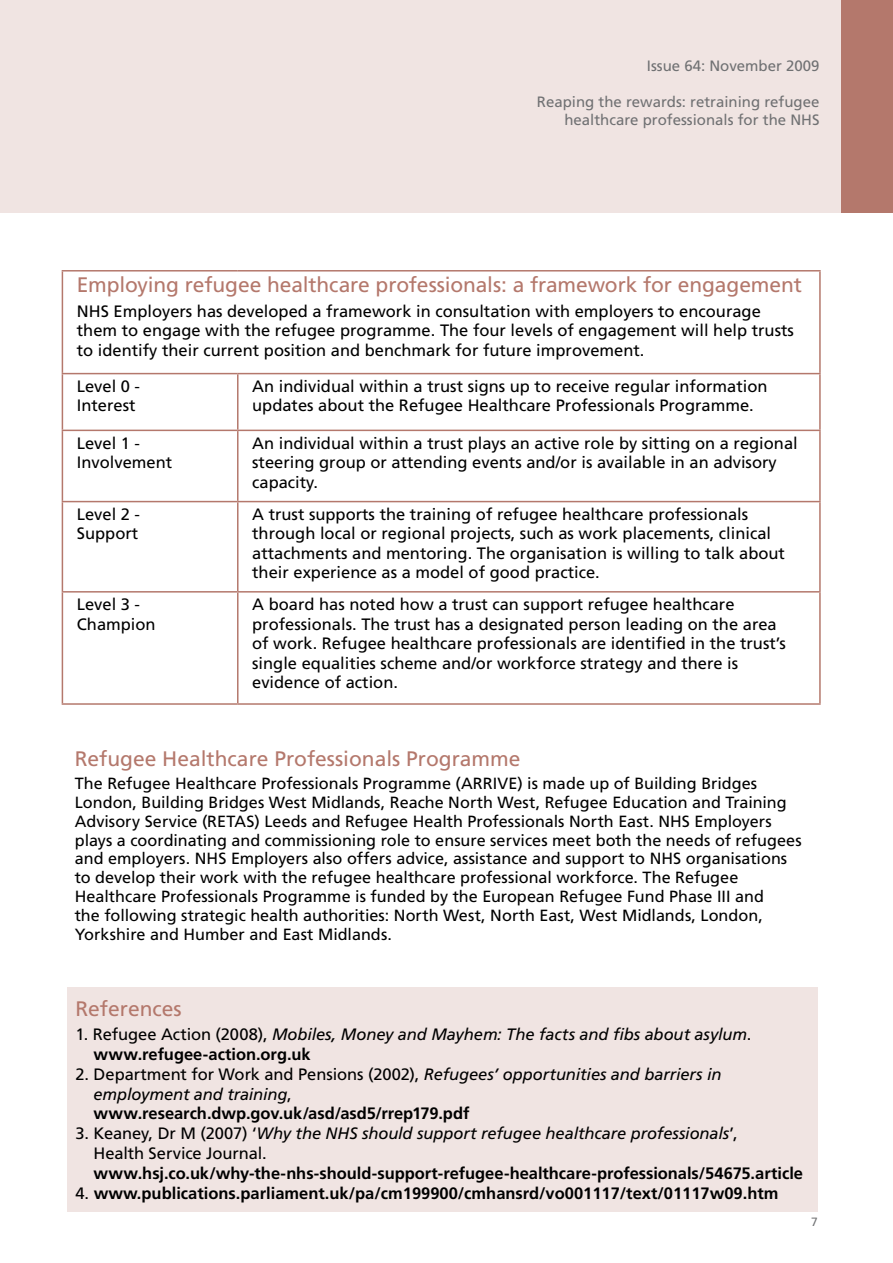
<style>
.page{position:relative;width:893px;height:1263px;background:#fff}
.page>*{position:absolute;margin:0;border:0;box-sizing:border-box;transform-origin:0 0}
.t1{font:21px "Frutiger LT";color:#b4786c}
.t2{font:16.5px/19.5px "Frutiger LT";color:#000}
.t3{font:italic 16.5px/19.8px "Frutiger LT";letter-spacing:-.005em;color:#000}
.t4{font:700 16.5px "Frutiger LT";color:#000}
.t5{font:16.2px/18.9px "Frutiger LT";color:#000}
.t6{font:15px/18px "Frutiger LT";color:#707173;text-align:right}
.t7{font:12px "Frutiger LT";color:#707173}
.s1{font-style:normal}
.s2{font-weight:700;font-style:normal}
.s3{font-weight:400}
</style>
<div class="page">
<div style="left:0;top:0;width:893px;height:213px;background:#f0e4e2"></div>
<div style="left:842px;top:0;width:51px;height:213px;background:#b4786c"></div>
<hr style="left:62px;top:270px;width:176px;height:2px;background:#b4786c">
<hr style="left:62px;top:272px;width:1px;height:101px;background:#b4786c">
<hr style="left:238px;top:270px;width:583px;height:2px;background:#b4786c">
<hr style="left:819px;top:272px;width:2px;height:101px;background:#b4786c">
<hr style="left:62px;top:373px;width:176px;height:1px;background:#b4786c">
<hr style="left:62px;top:374px;width:1px;height:56px;background:#b4786c">
<hr style="left:238px;top:373px;width:583px;height:1px;background:#b4786c">
<hr style="left:237px;top:374px;width:2px;height:56px;background:#b4786c">
<hr style="left:819px;top:374px;width:2px;height:56px;background:#b4786c">
<hr style="left:62px;top:430px;width:176px;height:1px;background:#b4786c">
<hr style="left:62px;top:431px;width:1px;height:70px;background:#b4786c">
<hr style="left:238px;top:430px;width:583px;height:1px;background:#b4786c">
<hr style="left:237px;top:431px;width:2px;height:70px;background:#b4786c">
<hr style="left:819px;top:431px;width:2px;height:70px;background:#b4786c">
<hr style="left:62px;top:501px;width:176px;height:1px;background:#b4786c">
<hr style="left:62px;top:502px;width:1px;height:89px;background:#b4786c">
<hr style="left:238px;top:501px;width:583px;height:1px;background:#b4786c">
<hr style="left:237px;top:502px;width:2px;height:89px;background:#b4786c">
<hr style="left:819px;top:502px;width:2px;height:89px;background:#b4786c">
<hr style="left:62px;top:591px;width:176px;height:2px;background:#b4786c">
<hr style="left:62px;top:593px;width:1px;height:110px;background:#b4786c">
<hr style="left:238px;top:591px;width:583px;height:2px;background:#b4786c">
<hr style="left:237px;top:593px;width:2px;height:110px;background:#b4786c">
<hr style="left:819px;top:593px;width:2px;height:110px;background:#b4786c">
<hr style="left:62px;top:703px;width:176px;height:2px;background:#b4786c">
<hr style="left:238px;top:703px;width:583px;height:2px;background:#b4786c">
<div style="left:67px;top:988px;width:751px;height:224px;background:#f0e4e2"></div>
<p class="t6" style="left:647px;top:57px;width:174px">Issue 64: November 2009</p>
<p class="t6" style="left:537px;top:93px;width:284px">Reaping the rewards: retraining refugee healthcare professionals for the NHS</p>
<p class="t1" style="left:77px;top:273px;width:727px">Employing refugee healthcare professionals: a framework for engagement</p>
<p class="t2" style="left:77px;top:301px;width:719px">NHS Employers has developed a framework in consultation with employers to encourage them to engage with the refugee programme. The four levels of engagement will help trusts to identify their current position and benchmark for future improvement.</p>
<p class="t2" style="left:77px;top:376px;width:65px">Level 0 -<br>Interest</p>
<p class="t2" style="left:252px;top:376px;width:517px">An individual within a trust signs up to receive regular information updates about the Refugee Healthcare Professionals Programme.</p>
<p class="t2" style="left:77px;top:433px;width:97px">Level 1 -<br>Involvement</p>
<p class="t2" style="left:252px;top:433px;width:547px">An individual within a trust plays an active role by sitting on a regional steering group or attending events and/or is available in an advisory capacity.</p>
<p class="t2" style="left:77px;top:504px;width:65px">Level 2 -<br>Support</p>
<p class="t2" style="left:252px;top:504px;width:534px">A trust supports the training of refugee healthcare professionals through local or regional projects, such as work placements, clinical attachments and mentoring. The organisation is willing to talk about their experience as a model of good practice.</p>
<p class="t2" style="left:77px;top:595px;width:80px">Level 3 -<br>Champion</p>
<p class="t2" style="left:252px;top:595px;width:535px">A board has noted how a trust can support refugee healthcare professionals. The trust has a designated person leading on the area of work. Refugee healthcare professionals are identified in the trust’s single equalities scheme and/or workforce strategy and there is evidence of action.</p>
<p class="t1" style="left:75px;top:747px;width:447px">Refugee Healthcare Professionals Programme</p>
<p class="t5" style="left:75px;top:774px;width:728px">The Refugee Healthcare Professionals Programme (ARRIVE) is made up of Building Bridges London, Building Bridges West Midlands, Reache North West, Refugee Education and Training Advisory Service (RETAS) Leeds and Refugee Health Professionals North East. NHS Employers plays a coordinating and commissioning role to ensure services meet both the needs of refugees and employers. NHS Employers also offers advice, assistance and support to NHS organisations to develop their work with the refugee healthcare professional workforce. The Refugee Healthcare Professionals Programme is funded by the European Refugee Fund Phase III and<br>the following strategic health authorities: North West, North East, West Midlands, London, Yorkshire and Humber and East Midlands.</p>
<p class="t1" style="left:75px;top:996px;width:108px">References</p>
<p class="t3" style="left:93px;top:1025px;width:659px;text-indent:-18px"><span class="s1">1. Refugee Action (2008),</span> Mobiles, Money and Mayhem: The facts and fibs about asylum<span class="s1">. </span><span class="s2">www.refugee-action.org.uk</span></p>
<p class="t3" style="left:93px;top:1064px;width:630px;text-indent:-18px"><span class="s1">2. Department for Work and Pensions (2002),</span> Refugees’ opportunities and barriers in employment and training<span class="s1">,<br></span><span class="s2">www.research.dwp.gov.uk/asd/asd5/rrep179.pdf</span></p>
<p class="t3" style="left:93px;top:1124px;width:646px;text-indent:-18px"><span class="s1">3. Keaney, Dr M (2007) ‘</span>Why the NHS should support refugee healthcare professionals<span class="s1">’,<br>Health Service Journal.</span></p>
<p class="t4" style="left:93px;top:1163px;width:711px">www.hsj.co.uk/why-the-nhs-should-support-refugee-healthcare-professionals/54675.article</p>
<p class="t4" style="left:75px;top:1183px;width:705px"><span class="s3">4.</span> www.publications.parliament.uk/pa/cm199900/cmhansrd/vo001117/text/01117w09.htm</p>
<p class="t7" style="left:811px;top:1215px;width:8px">7</p>
</div>
